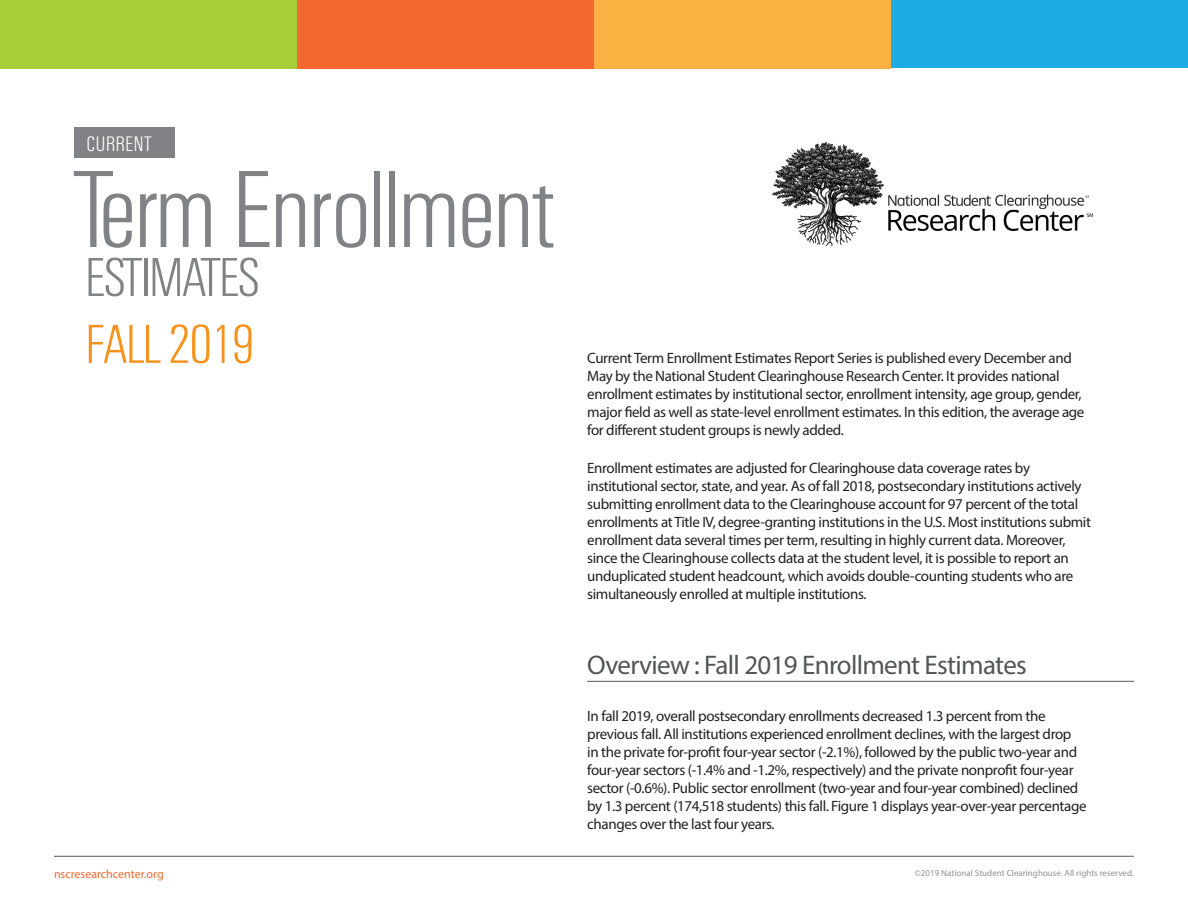
<style>
.page{position:relative;width:1188px;height:918px;background:#fff}
.page>*{position:absolute;margin:0;border:0;box-sizing:border-box;transform-origin:0 0}
.t1{font:113.85px "Univers Light Cond DTC";letter-spacing:-.05em;color:#808285}
.t2{font:56.85px "Univers Light Cond DTC";letter-spacing:-.05em;color:#808285}
.t3{font:56.85px "Univers Light Cond DTC";letter-spacing:-.05em;color:#f7931d}
.Section_Head{font:27px "Myriad Pro";letter-spacing:-.025em;color:#545555}
.t4{font:21.9px "Univers Light Cond DTC";color:#fff}
.Text{font:15px/18px "Myriad Pro";letter-spacing:-.025em;color:#231f20}
.t5{font:12px "Myriad Pro";color:#f2682f}
.t6{font:9px "Myriad Pro";color:#929192}
</style>
<div class="page">
<div style="left:0;top:0;width:297px;height:68px;background:#a6ce39"></div>
<div style="left:297px;top:0;width:297px;height:68px;background:#f2682f"></div>
<div style="left:594px;top:0;width:297px;height:68px;background:#fbb042"></div>
<div style="left:891px;top:0;width:297px;height:68px;background:#1bace3"></div>
<hr style="left:54px;top:856px;width:1080px;height:1px;background:#545555">
<div style="left:74px;top:127px;width:101px;height:31px;background:#808285"></div>
<img style="left:773px;top:143px;width:321px;height:102px">
<hr style="left:587px;top:681px;width:547px;height:1px;background:#545555">
<h3 class="t4" style="left:86px;top:132px;width:67px">CURRENT</h3>
<h1 class="t1" style="left:72px;top:149px;width:486px">Term Enrollment</h1>
<h2 class="t2" style="left:84px;top:247px;width:177px">ESTIMATES</h2>
<h2 class="t3" style="left:85px;top:314px;width:172px">FALL 2019</h2>
<p class="Text" style="left:587px;top:349px;width:499px">Current Term Enrollment Estimates Report Series is published every December and May by the National Student Clearinghouse Research Center. It provides national enrollment estimates by institutional sector, enrollment intensity, age group, gender, major field as well as state-level enrollment estimates. In this edition, the average age for different student groups is newly added.</p>
<p class="Text" style="left:587px;top:459px;width:505px">Enrollment estimates are adjusted for Clearinghouse data coverage rates by institutional sector, state, and year. As of fall 2018, postsecondary institutions actively submitting enrollment data to the Clearinghouse account for 97 percent of the total enrollments at Title IV, degree-granting institutions in the U.S. Most institutions submit enrollment data several times per term, resulting in highly current data. Moreover, since the Clearinghouse collects data at the student level, it is possible to report an unduplicated student headcount, which avoids double-counting students who are simultaneously enrolled at multiple institutions.</p>
<p class="Section_Head" style="left:587px;top:648px;width:441px">Overview : Fall 2019 Enrollment Estimates</p>
<p class="Text" style="left:587px;top:706px;width:501px">In fall 2019, overall postsecondary enrollments decreased 1.3 percent from the previous fall. All institutions experienced enrollment declines, with the largest drop in the private for-profit four-year sector (-2.1%), followed by the public two-year and four-year sectors (-1.4% and -1.2%, respectively) and the private nonprofit four-year sector (-0.6%). Public sector enrollment (two-year and four-year combined) declined by 1.3 percent (174,518 students) this fall. Figure 1 displays year-over-year percentage changes over the last four years.</p>
<p class="t5" style="left:54px;top:867px;width:111px">nscresearchcenter.org</p>
<p class="t6" style="left:915px;top:867px;width:221px">©2019 National Student Clearinghouse. All rights reserved.</p>
</div>
